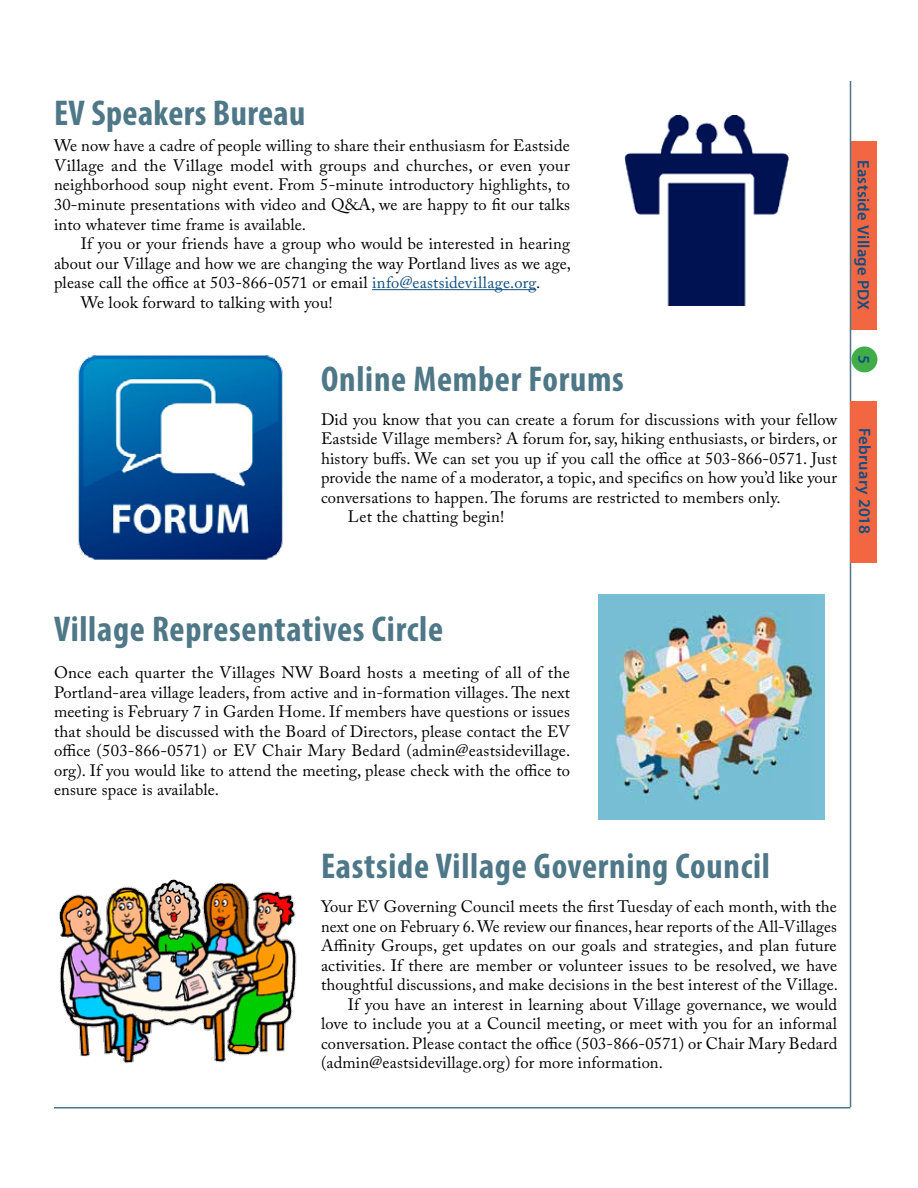
<style>
.page{position:relative;width:918px;height:1188px;background:#fff}
.page>*{position:absolute;margin:0;border:0;box-sizing:border-box;transform-origin:0 0}
.t1{font:700 condensed 36px "Myriad Pro";letter-spacing:.02em;color:#4e7787}
.t2{font:16.5px/19.5px "Adobe Caslon Pro";letter-spacing:.01em;color:#000;text-align:justify}
.t3{font:600 16.5px "Myriad Pro";letter-spacing:.02em;color:#0e4e81}
.s1{color:#0e4e81}
</style>
<div class="page">
<div style="left:850px;top:141px;width:28px;height:189px;background:#f26741"></div>
<div style="left:851px;top:346px;width:26px;height:26px;background:#41ad49;border-radius:50%"></div>
<hr style="left:850px;top:81px;width:1px;height:1026px;background:#4e7787">
<hr style="left:54px;top:1107px;width:796px;height:1px;background:#4e7787">
<div style="left:850px;top:401px;width:28px;height:162px;background:#f26741"></div>
<hr style="left:372px;top:289px;width:164px;height:1px;background:#0e4e81">
<img style="left:624px;top:116px;width:165px;height:190px">
<img style="left:78px;top:355px;width:205px;height:205px">
<img style="left:598px;top:594px;width:226px;height:226px">
<img style="left:59px;top:879px;width:238px;height:184px">
<h1 class="t1" style="left:54px;top:90px;width:253px">EV Speakers Bureau</h1>
<p class="t2" style="left:54px;top:136px;width:518px">We now have a cadre of people willing to share their enthusiasm for Eastside Village and the Village model with groups and churches, or even your neighborhood soup night event. From 5-minute introductory highlights, to 30-minute presentations with video and Q&amp;A, we are happy to fit our talks into whatever time frame is available.</p>
<p class="t2" style="left:81px;top:234px;width:491px">If you or your friends have a group who would be interested in hearing</p>
<p class="t2" style="left:54px;top:253px;width:519px">about our Village and how we are changing the way Portland lives as we age,</p>
<p class="t2" style="left:54px;top:273px;width:488px">please call the office at 503-866-0571 or email <span class="s1">info@eastsidevillage.org</span>.</p>
<p class="t2" style="left:81px;top:292px;width:253px">We look forward to talking with you!</p>
<p class="t3" style="left:874px;top:160px;width:152px;rotate:90deg">Eastside Village PDX</p>
<h1 class="t1" style="left:321px;top:356px;width:304px">Online Member Forums</h1>
<p class="t2" style="left:321px;top:409px;width:518px">Did you know that you can create a forum for discussions with your fellow</p>
<p class="t2" style="left:321px;top:429px;width:517px">Eastside Village members? A forum for, say, hiking enthusiasts, or birders, or</p>
<p class="t2" style="left:321px;top:448px;width:517px">history buffs. We can set you up if you call the office at 503-866-0571. Just</p>
<p class="t2" style="left:321px;top:468px;width:518px">provide the name of a moderator, a topic, and specifics on how you’d like your</p>
<p class="t2" style="left:321px;top:487px;width:461px">conversations to happen. The forums are restricted to members only.</p>
<p class="t2" style="left:348px;top:507px;width:158px">Let the chatting begin!</p>
<p class="t3" style="left:875px;top:355px;width:10px;rotate:90deg">5</p>
<p class="t3" style="left:875px;top:428px;width:107px;rotate:90deg">February 2018</p>
<h1 class="t1" style="left:54px;top:607px;width:391px">Village Representatives Circle</h1>
<p class="t2" style="left:54px;top:663px;width:518px">Once each quarter the Villages NW Board hosts a meeting of all of the Portland-area village leaders, from active and in-formation villages. The next meeting is February 7 in Garden Home. If members have questions or issues that should be discussed with the Board of Directors, please contact the EV office (503-866-0571) or EV Chair Mary Bedard (admin@eastsidevillage. org). If you would like to attend the meeting, please check with the office to ensure space is available.</p>
<h1 class="t1" style="left:321px;top:844px;width:450px">Eastside Village Governing Council</h1>
<p class="t2" style="left:321px;top:897px;width:517px">Your EV Governing Council meets the first Tuesday of each month, with the</p>
<p class="t2" style="left:321px;top:916px;width:517px">next one on February 6. We review our finances, hear reports of the All-Villages</p>
<p class="t2" style="left:321px;top:936px;width:517px">Affinity Groups, get updates on our goals and strategies, and plan future</p>
<p class="t2" style="left:321px;top:955px;width:518px">activities. If there are member or volunteer issues to be resolved, we have</p>
<p class="t2" style="left:321px;top:975px;width:519px">thoughtful discussions, and make decisions in the best interest of the Village.</p>
<p class="t2" style="left:348px;top:994px;width:491px">If you have an interest in learning about Village governance, we would</p>
<p class="t2" style="left:321px;top:1014px;width:518px">love to include you at a Council meeting, or meet with you for an informal</p>
<p class="t2" style="left:321px;top:1033px;width:518px">conversation. Please contact the office (503-866-0571) or Chair Mary Bedard</p>
<p class="t2" style="left:321px;top:1053px;width:344px">(admin@eastsidevillage.org) for more information.</p>
</div>
